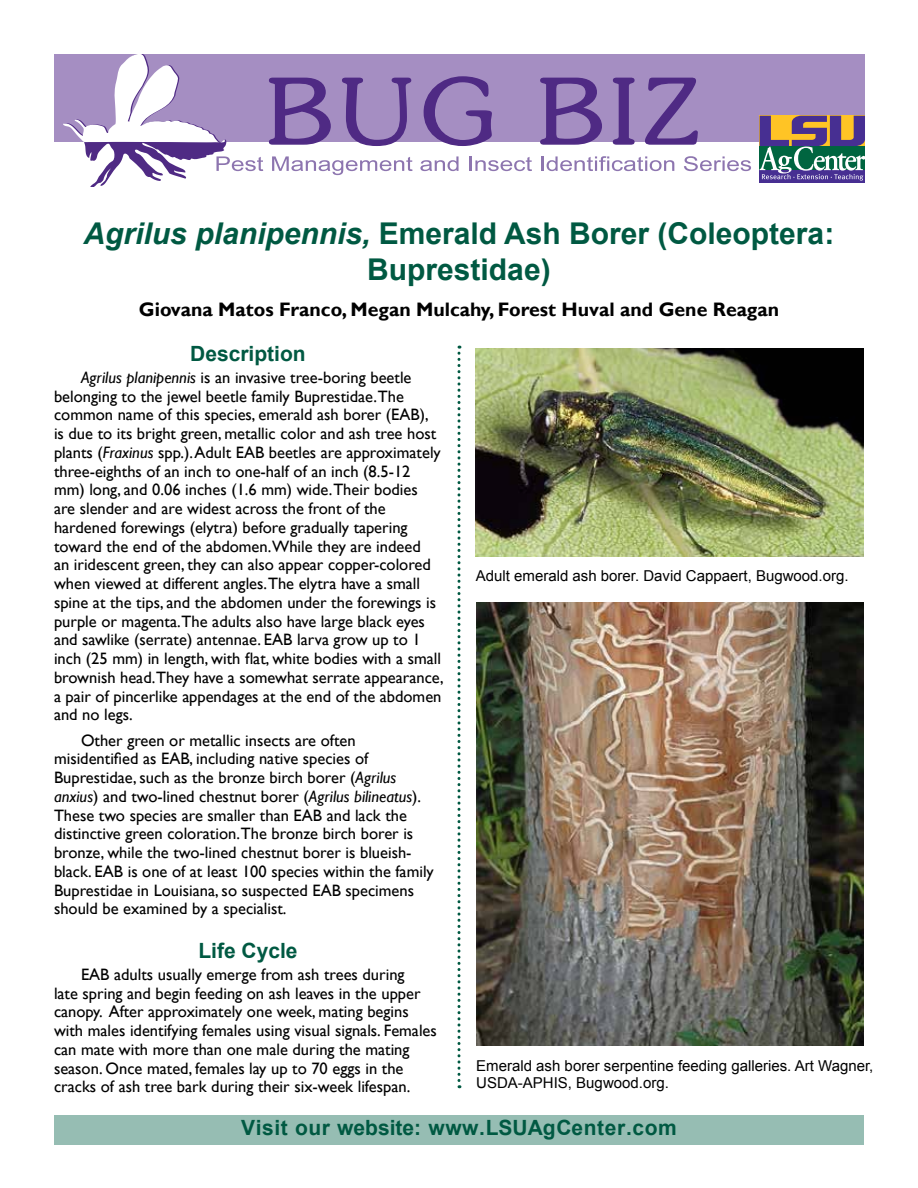
<style>
.page{position:relative;width:918px;height:1188px;background:#fff}
.page>*{position:absolute;margin:0;border:0;box-sizing:border-box;transform-origin:0 0}
.t1{font:700 30px/36px "Arial";color:#005942;text-align:center}
.Subhead_1_-_centered{font:700 21px "Arial";letter-spacing:.03em;color:#005942}
.Subhead_1_-_centered-2{font:700 21px "Arial";color:#005942}
.t2{font:700 19.5px "Gill Sans";color:#000}
.Body_text{font:16.5px/18.8px "Gill Sans";color:#000}
.t3{font:15px/16.5px "Arial";color:#000}
.s1{font-style:italic}
</style>
<div class="page">
<div style="left:54px;top:54px;width:811px;height:88px;background:#a58ec2"></div>
<svg style="left:423px;top:76px;width:69px;height:70px"></svg>
<svg style="left:540px;top:77px;width:62px;height:68px"></svg>
<svg style="left:612px;top:77px;width:23px;height:68px"></svg>
<svg style="left:645px;top:77px;width:53px;height:68px"></svg>
<svg style="left:63px;top:54px;width:350px;height:133px"></svg>
<svg style="left:420px;top:156px;width:39px;height:15px"></svg>
<hr style="left:469px;top:156px;width:3px;height:15px;background:#4f2a84">
<svg style="left:475px;top:157px;width:57px;height:14px"></svg>
<hr style="left:541px;top:156px;width:3px;height:15px;background:#4f2a84">
<svg style="left:547px;top:156px;width:127px;height:15px"></svg>
<svg style="left:684px;top:156px;width:67px;height:15px"></svg>
<div style="left:760px;top:170px;width:105px;height:12px;background:#472f92"></div>
<svg style="left:760px;top:116px;width:105px;height:65px"></svg>
<img style="left:476px;top:349px;width:388px;height:207px">
<img style="left:476px;top:602px;width:388px;height:444px">
<div style="left:54px;top:1115px;width:810px;height:30px;background:#96bdb3"></div>
<svg style="left:458px;top:346px;width:2px;height:742px"></svg>
<h1 class="t1" style="left:84px;top:216px;width:752px"><span class="s1">Agrilus planipennis,</span> Emerald Ash Borer (Coleoptera:<br>Buprestidae)</h1>
<p class="t2" style="left:139px;top:298px;width:642px">Giovana Matos Franco, Megan Mulcahy, Forest Huval and Gene Reagan</p>
<h2 class="Subhead_1_-_centered-2" style="left:190px;top:340px;width:117px">Description</h2>
<p class="Body_text" style="left:54px;top:368px;width:391px;text-indent:27px"><span class="s1">Agrilus planipennis</span> is an invasive tree-boring beetle belonging to the jewel beetle family Buprestidae.The common name of this species, emerald ash borer (EAB),<br>is due to its bright green, metallic color and ash tree host plants (<span class="s1">Fraxinus</span> spp.). Adult EAB beetles are approximately three-eighths of an inch to one-half of an inch (8.5-12 mm) long, and 0.06 inches (1.6 mm) wide.Their bodies<br>are slender and are widest across the front of the hardened forewings (elytra) before gradually tapering toward the end of the abdomen.While they are indeed<br>an iridescent green, they can also appear copper-colored when viewed at different angles.The elytra have a small spine at the tips, and the abdomen under the forewings is purple or magenta.The adults also have large black eyes and sawlike (serrate) antennae. EAB larva grow up to 1 inch (25 mm) in length, with flat, white bodies with a small brownish head.They have a somewhat serrate appearance, a pair of pincerlike appendages at the end of the abdomen and no legs.</p>
<p class="Body_text" style="left:54px;top:731px;width:381px;text-indent:27px">Other green or metallic insects are often misidentified as EAB, including native species of Buprestidae, such as the bronze birch borer (<span class="s1">Agrilus anxius</span>) and two-lined chestnut borer (<span class="s1">Agrilus bilineatus</span>).<br>These two species are smaller than EAB and lack the distinctive green coloration.The bronze birch borer is bronze, while the two-lined chestnut borer is blueish&shy;black. EAB is one of at least 100 species within the family Buprestidae in Louisiana, so suspected EAB specimens should be examined by a specialist.</p>
<h2 class="Subhead_1_-_centered-2" style="left:198px;top:936px;width:101px">Life Cycle</h2>
<p class="Body_text" style="left:54px;top:965px;width:384px;text-indent:27px">EAB adults usually emerge from ash trees during<br>late spring and begin feeding on ash leaves in the upper canopy. After approximately one week, mating begins with males identifying females using visual signals. Females can mate with more than one male during the mating season. Once mated, females lay up to 70 eggs in the cracks of ash tree bark during their six-week lifespan.</p>
<p class="t3" style="left:476px;top:568px;width:374px">Adult emerald ash borer. David Cappaert, Bugwood.org.</p>
<p class="t3" style="left:476px;top:1058px;width:399px">Emerald ash borer serpentine feeding galleries. Art Wagner,<br>USDA-APHIS, Bugwood.org.</p>
<h2 class="Subhead_1_-_centered" style="left:241px;top:1113px;width:437px">Visit our website: www.LSUAgCenter.com</h2>
</div>
